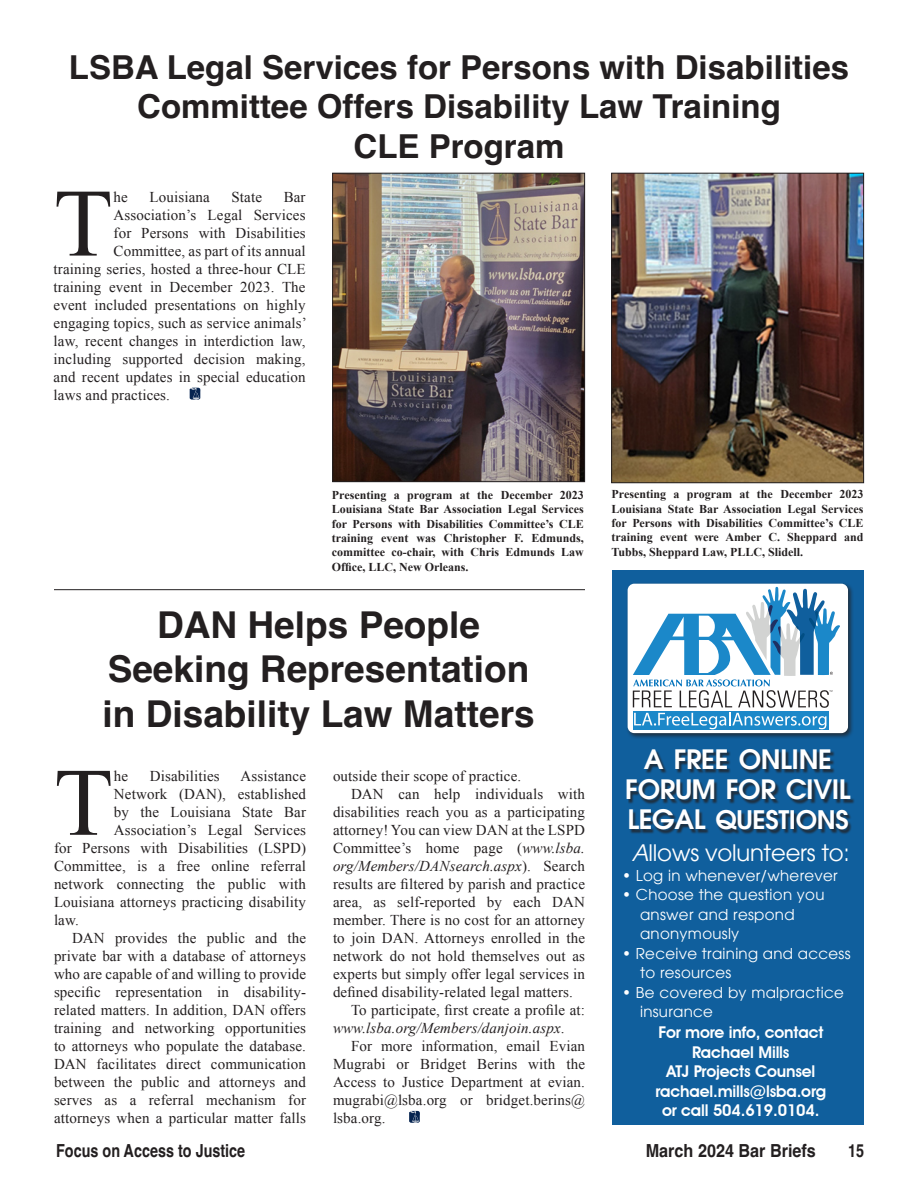
<style>
.page{position:relative;width:918px;height:1188px;background:#fff}
.page>*{position:absolute;margin:0;border:0;box-sizing:border-box;transform-origin:0 0}
.t1{font:96.6px "Times New Roman";color:#231f20}
.t2{font:700 37.05px "Helvetica";color:#231f20}
.t3{font:700 33px/39.6px "Helvetica";color:#231f20;text-align:center}
.t4{font:600 26.7px/30px "Avant Garde";letter-spacing:-.015em;color:#fff;text-align:center}
.t5{font:600 25.65px "Avant Garde";letter-spacing:-.015em;color:#fff}
.t6{font:22.8px "Avant Garde";letter-spacing:-.01em;color:#fff}
.t7{font:700 18px "Helvetica";color:#231f20;scale:.8 1}
.t8{font:700 18px "Helvetica";color:#231f20;scale:.9 1}
.t9{font:600 16.2px/19.5px "Avant Garde IT Cby BT";letter-spacing:-.01em;color:#fff;text-align:center}
.t10{font:15px/18px "Times New Roman";letter-spacing:.01em;color:#231f20;text-align:justify}
.t11{font:15px/19.5px "Avant Garde";letter-spacing:.02em;color:#fff}
.t12{font:700 12px/14.4px "Times New Roman";color:#231f20;text-align:justify}
.s1{font-style:italic}
.s2{font-size:26.7px}
</style>
<div class="page">
<svg style="left:409px;top:1111px;width:11px;height:12px"></svg>
<svg style="left:190px;top:388px;width:11px;height:12px"></svg>
<img style="left:334px;top:175px;width:249px;height:305px">
<div style="left:332px;top:173px;width:253px;height:309px;border:1px solid #231f20"></div>
<img style="left:613px;top:175px;width:249px;height:306px">
<div style="left:611px;top:173px;width:253px;height:310px;border:1px solid #231f20"></div>
<div style="left:612px;top:570px;width:252px;height:555px;background:#105f9d"></div>
<div style="left:626px;top:582px;width:228px;height:157px;background:#231f20;opacity:.75"></div>
<div style="left:628px;top:584px;width:220px;height:149px;background:#fff;border-radius:7px"></div>
<div style="left:633px;top:712px;width:196px;height:18px;background:#1b88c9"></div>
<svg style="left:633px;top:587px;width:207px;height:142px"></svg>
<div style="left:628px;top:750px;width:227px;height:85px;background:#231f20;opacity:.75"></div>
<hr style="left:54px;top:589px;width:531px;height:1px;background:#231f20">
<p class="t3" style="left:69px;top:51px;width:782px">LSBA Legal Services for Persons with Disabilities<br>Committee Offers Disability Law Training</p>
<p class="t3" style="left:354px;top:130px;width:212px">CLE Program</p>
<p class="t1" style="left:54px;top:158px;width:60px">T</p>
<p class="t10" style="left:114px;top:187px;width:16px">he</p>
<p class="t10" style="left:149px;top:187px;width:62px">Louisiana</p>
<p class="t10" style="left:231px;top:187px;width:32px">State</p>
<p class="t10" style="left:284px;top:187px;width:23px">Bar</p>
<p class="t10" style="left:114px;top:205px;width:194px">Association’s Legal Services</p>
<p class="t10" style="left:114px;top:223px;width:194px">for Persons with Disabilities</p>
<p class="t10" style="left:114px;top:241px;width:194px">Committee, as part of its annual</p>
<p class="t10" style="left:54px;top:259px;width:254px">training series, hosted a three-hour CLE</p>
<p class="t10" style="left:54px;top:277px;width:254px">training event in December 2023. The</p>
<p class="t10" style="left:54px;top:295px;width:254px">event included presentations on highly</p>
<p class="t10" style="left:54px;top:313px;width:255px">engaging topics, such as service animals’</p>
<p class="t10" style="left:54px;top:331px;width:254px">law, recent changes in interdiction law,</p>
<p class="t10" style="left:54px;top:349px;width:254px">including supported decision making,</p>
<p class="t10" style="left:54px;top:367px;width:254px">and recent updates in special education</p>
<p class="t10" style="left:54px;top:385px;width:118px">laws and practices.</p>
<p class="t12" style="left:332px;top:487px;width:254px">Presenting a program at the December 2023<br>Louisiana State Bar Association Legal Services for Persons with Disabilities Committee’s CLE training event was Christopher F. Edmunds, committee co-chair, with Chris Edmunds Law Office, LLC, New Orleans.</p>
<p class="t12" style="left:612px;top:487px;width:254px">Presenting a program at the December 2023<br>Louisiana State Bar Association Legal Services for Persons with Disabilities Committee’s CLE training event were Amber C. Sheppard and Tubbs, Sheppard Law, PLLC, Slidell.</p>
<p class="t2" style="left:157px;top:602px;width:325px">DAN Helps People</p>
<p class="t2" style="left:108px;top:647px;width:423px">Seeking Representation</p>
<p class="t2" style="left:103px;top:691px;width:434px">in Disability Law Matters</p>
<p class="t1" style="left:54px;top:738px;width:60px">T</p>
<p class="t10" style="left:114px;top:767px;width:16px">he</p>
<p class="t10" style="left:150px;top:767px;width:71px">Disabilities</p>
<p class="t10" style="left:241px;top:767px;width:67px">Assistance</p>
<p class="t10" style="left:333px;top:767px;width:190px">outside their scope of practice.</p>
<p class="t10" style="left:333px;top:785px;width:254px;text-align:left;text-indent:18px">DAN can help individuals with disabilities reach you as a participating attorney! You can view DAN at the LSPD Committee’s home page (<span class="s1">www.lsba. org/Members/DANsearch.aspx</span>). Search results are filtered by parish and practice area, as self-reported by each DAN member. There is no cost for an attorney to join DAN. Attorneys enrolled in the network do not hold themselves out as experts but simply offer legal services in defined disability-related legal matters.</p>
<p class="t10" style="left:333px;top:1001px;width:254px;text-indent:18px">To participate, first create a profile at: <span class="s1">www.lsba.org/Members/danjoin.aspx</span>.</p>
<p class="t10" style="left:333px;top:1037px;width:254px;text-indent:18px">For more information, email Evian Mugrabi or Bridget Berins with the Access to Justice Department at evian. mugrabi@lsba.org or bridget.berins@ lsba.org.</p>
<p class="t10" style="left:114px;top:785px;width:194px">Network (DAN), established</p>
<p class="t10" style="left:114px;top:803px;width:194px">by the Louisiana State Bar</p>
<p class="t10" style="left:114px;top:821px;width:194px">Association’s Legal Services</p>
<p class="t10" style="left:54px;top:839px;width:254px">for Persons with Disabilities (LSPD)</p>
<p class="t10" style="left:54px;top:857px;width:254px">Committee, is a free online referral</p>
<p class="t10" style="left:54px;top:875px;width:254px">network connecting the public with</p>
<p class="t10" style="left:54px;top:893px;width:254px">Louisiana attorneys practicing disability</p>
<p class="t10" style="left:54px;top:911px;width:26px">law.</p>
<p class="t10" style="left:54px;top:929px;width:254px;text-indent:18px">DAN provides the public and the private bar with a database of attorneys who are capable of and willing to provide specific representation in disability&shy;related matters. In addition, DAN offers training and networking opportunities to attorneys who populate the database.<br>DAN facilitates direct communication between the public and attorneys and serves as a referral mechanism for attorneys when a particular matter falls</p>
<p class="t7" style="left:56px;top:1139px;width:238px">Focus on Access to Justice</p>
<p class="t4" style="left:625px;top:744px;width:227px">A FREE ONLINE<br>FORUM FOR CIVIL</p>
<p class="t5" style="left:627px;top:803px;width:223px"><span class="s2">LEGAL</span> QUESTIONS</p>
<p class="t6" style="left:632px;top:839px;width:220px"><span class="s1">A</span>llows volunteers to:</p>
<p class="t11" style="left:622px;top:866px;width:217px">• Log in whenever/wherever</p>
<p class="t11" style="left:640px;top:885px;width:186px;text-indent:-18px">• Choose the question you answer and respond anonymously</p>
<p class="t11" style="left:640px;top:944px;width:212px;text-indent:-18px">• Receive training and access to resources</p>
<p class="t11" style="left:640px;top:983px;width:205px;text-indent:-18px">• Be covered by malpractice insurance</p>
<p class="t9" style="left:656px;top:1023px;width:172px">For more info, contact<br>Rachael Mills<br>ATJ Projects Counsel rachael.mills@lsba.org</p>
<p class="t9" style="left:662px;top:1101px;width:159px">or call 504.619.0104.</p>
<p class="t8" style="left:646px;top:1139px;width:191px">March 2024 Bar Briefs</p>
<p class="t7" style="left:848px;top:1139px;width:22px">15</p>
</div>
